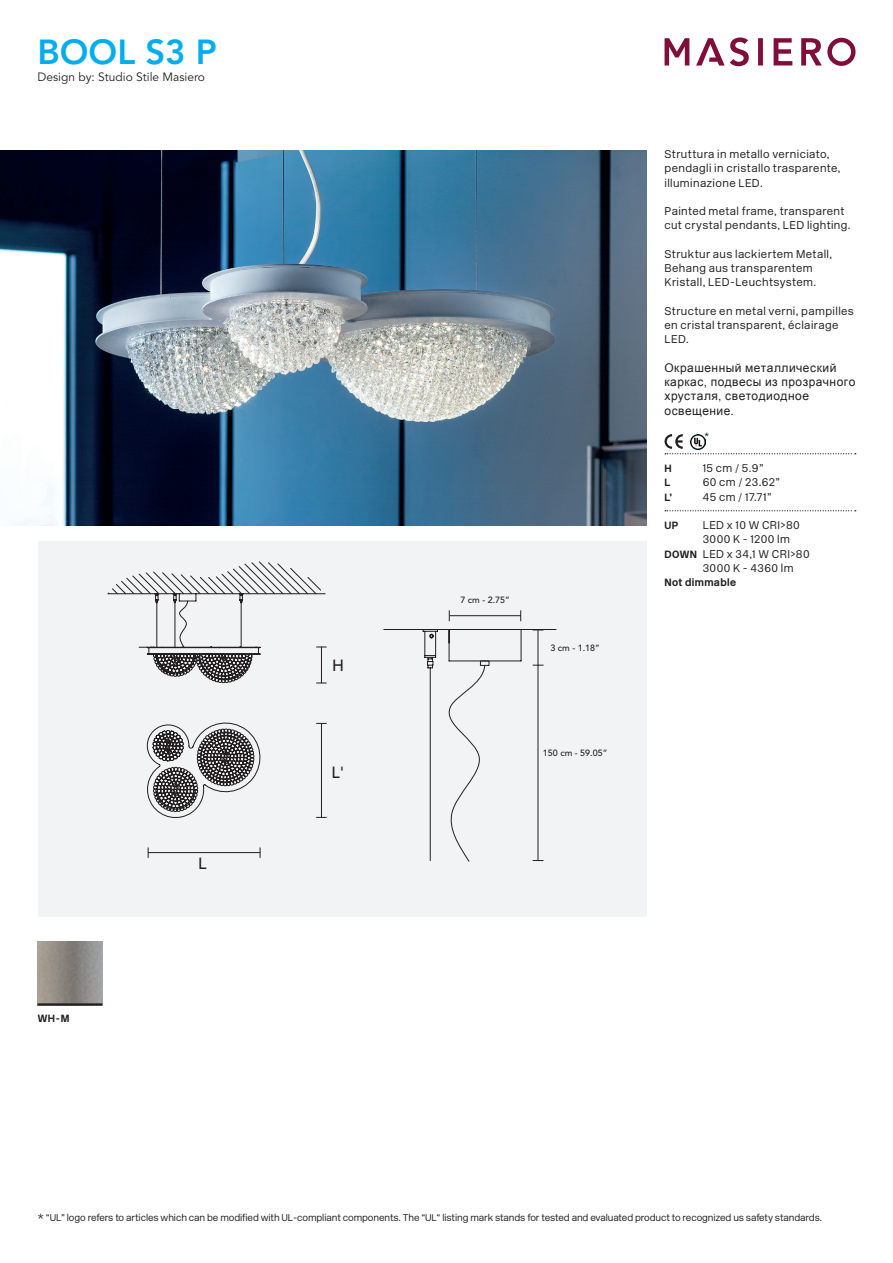
<style>
.page{position:relative;width:893px;height:1263px;background:#fff}
.page>*{position:absolute;margin:0;border:0;box-sizing:border-box;transform-origin:0 0}
.t1{font:800 34.5px "Avenir LT Std";color:#00aeef}
.t2{font:500 16.05px "Avenir LT Std";color:#231f20}
.t3{font:12px/14.2px "Arial";letter-spacing:.04em;color:#231f20}
.t4{font:12px "Avenir LT Std";color:#231f20}
.t5{font:300 11.25px/14.2px "New Rail Alphabet";letter-spacing:.035em;color:#231f20}
.t6{font:700 10.5px "New Rail Alphabet";letter-spacing:.035em;color:#231f20}
.t7{font:10.5px "Avenir LT Std";color:#231f20}
.t8{font:300 9.75px "New Rail Alphabet";letter-spacing:-.01em;color:#231f20}
.t9{font:500 9px "Avenir LT Std";color:#231f20}
.s1{font-weight:700;font-size:10.5px}
.s2{font-size:10.5px}
</style>
<div class="page">
<svg style="left:665px;top:38px;width:190px;height:28px"></svg>
<hr style="left:38px;top:1003px;width:64px;height:2px;background:#231f20">
<img style="left:0;top:150px;width:646px;height:375px">
<div style="left:38px;top:542px;width:608px;height:375px;background:#f2f3f4"></div>
<hr style="left:148px;top:852px;width:112px;height:1px;background:#231f20">
<svg style="left:107px;top:561px;width:220px;height:257px"></svg>
<svg style="left:664px;top:434px;width:192px;height:20px"></svg>
<svg style="left:665px;top:510px;width:191px;height:1px"></svg>
<svg style="left:383px;top:629px;width:173px;height:233px"></svg>
<hr style="left:450px;top:615px;width:71px;height:1px;background:#231f20">
<h1 class="t1" style="left:38px;top:31px;width:181px">BOOL S3 P</h1>
<p class="t4" style="left:37px;top:70px;width:169px">Design by: Studio Stile Masiero</p>
<p class="t6" style="left:38px;top:1011px;width:33px">WH-M</p>
<h2 class="t2" style="left:198px;top:854px;width:10px">L</h2>
<h2 class="t2" style="left:332px;top:656px;width:13px">H</h2>
<h2 class="t2" style="left:332px;top:763px;width:14px">L'</h2>
<p class="t9" style="left:460px;top:594px;width:51px">7 cm - 2.75”</p>
<p class="t9" style="left:550px;top:643px;width:51px">3 cm - 1.18”</p>
<p class="t9" style="left:543px;top:748px;width:66px">150 cm - 59.05”</p>
<p class="t5" style="left:664px;top:147px;width:178px">Struttura in metallo verniciato, pendagli in cristallo trasparente, illuminazione LED.</p>
<p class="t5" style="left:664px;top:204px;width:188px">Painted metal frame, transparent cut crystal pendants, LED lighting.</p>
<p class="t5" style="left:664px;top:247px;width:169px">Struktur aus lackiertem Metall,<br>Behang aus transparentem<br>Kristall, LED-Leuchtsystem.</p>
<p class="t5" style="left:664px;top:304px;width:191px">Structure en metal verni, pampilles en cristal transparent, éclairage<br>LED.</p>
<p class="t3" style="left:664px;top:361px;width:192px">Окрашенный металлический каркас, подвесы из прозрачного хрусталя, светодиодное освещение.</p>
<p class="t7" style="left:704px;top:430px;width:6px">*</p>
<p class="t6" style="left:664px;top:461px;width:9px">H</p>
<p class="t5" style="left:703px;top:461px;width:62px">15 cm / 5.9”</p>
<p class="t6" style="left:664px;top:476px;width:8px">L</p>
<p class="t5" style="left:703px;top:475px;width:79px">60 cm / 23.62”</p>
<p class="t6" style="left:664px;top:490px;width:9px">L’</p>
<p class="t5" style="left:703px;top:489px;width:70px">45 cm / 17.71”</p>
<p class="t6" style="left:664px;top:518px;width:15px">UP</p>
<p class="t5" style="left:703px;top:518px;width:99px">LED x 10 W CRI&gt;80</p>
<p class="t5" style="left:703px;top:532px;width:89px">3000 K - 1200 lm</p>
<p class="t5" style="left:664px;top:546px;width:147px"><span class="s1">DOWN</span> LED x 34,1 W CRI&gt;80</p>
<p class="t5" style="left:703px;top:560px;width:92px">3000 K - 4360 lm</p>
<p class="t6" style="left:664px;top:575px;width:73px">Not dimmable</p>
<p class="t8" style="left:38px;top:1211px;width:786px"><span class="s2">*</span> “UL” logo refers to articles which can be modified with UL-compliant components. The “UL“ listing mark stands for tested and evaluated product to recognized us safety standards.</p>
</div>
